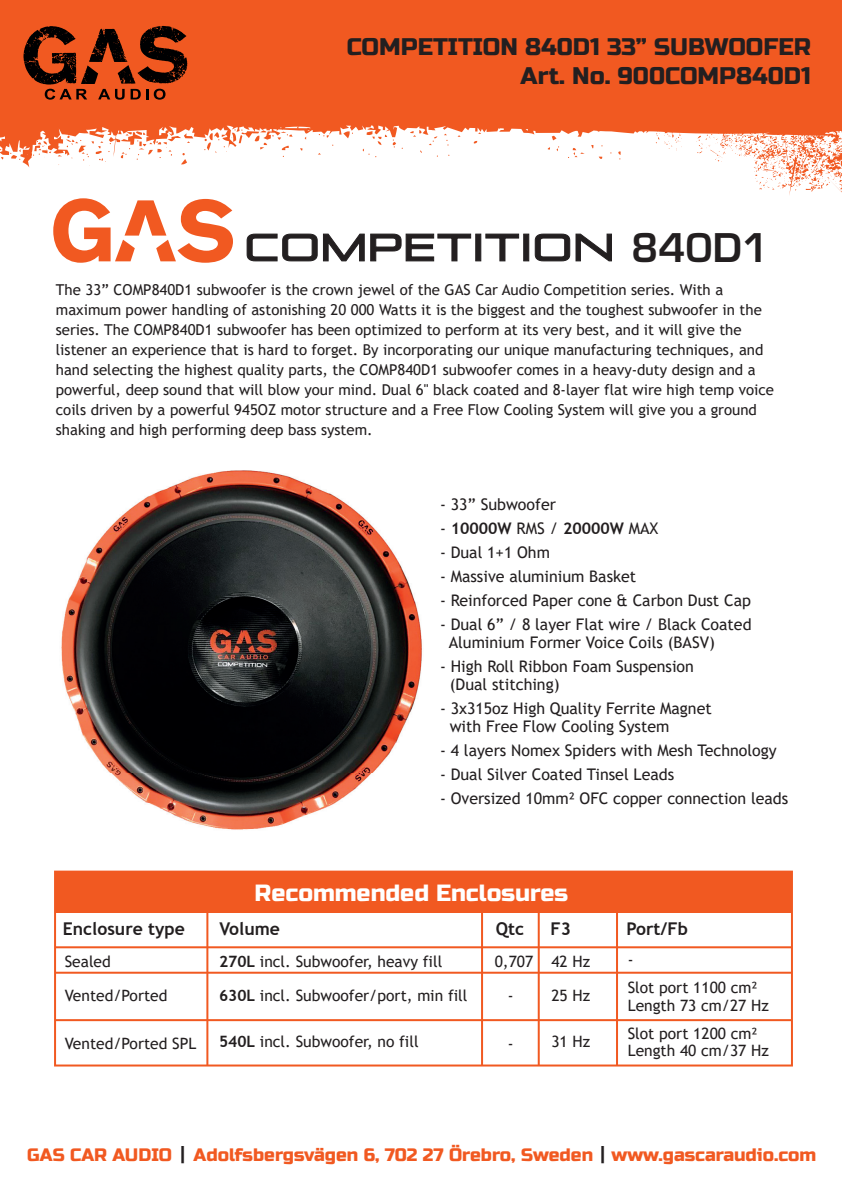
<style>
.page{position:relative;width:842px;height:1191px;background:#fff}
.page>*{position:absolute;margin:0;border:0;box-sizing:border-box;transform-origin:0 0}
.t1{font:600 38.6px "Eurostile LT Std";color:#231f20}
.t2{font:24px/28.8px "Russo One";color:#231f20;text-align:right}
.t3{font:23.4px "Russo One";color:#fff}
.t4{font:18px "Russo One";color:#f15921}
.t5{font:700 17.6px "Trebuchet MS";color:#231f20}
.t6{font:16px/18px "Trebuchet MS";color:#231f20}
.t7{font:700 16px "Trebuchet MS";color:#231f20}
.t8{font:15.6px/34px "Trebuchet MS";color:#231f20}
.t9{font:15px/20px "Trebuchet MS";color:#231f20}
.s1{font-weight:400}
.s2{font-weight:700}
.s3{font-family:"Arial";font-weight:700;font-size:24px;color:#231f20}
</style>
<div class="page">
<hr style="left:206px;top:896px;width:2px;height:169px;background:#f15921">
<hr style="left:481px;top:896px;width:2px;height:169px;background:#f15921">
<hr style="left:538px;top:896px;width:2px;height:169px;background:#f15921">
<img style="left:61px;top:470px;width:361px;height:360px">
<svg style="left:0;top:0;width:842px;height:195px;fill:#f15921"></svg>
<svg style="left:53px;top:198px;width:180px;height:65px"></svg>
<svg style="left:23px;top:26px;width:164px;height:74px;background:#923614"></svg>
<div style="left:55px;top:871px;width:737px;height:42px;background:#f15921"></div>
<hr style="left:55px;top:946px;width:737px;height:2px;background:#f15921">
<hr style="left:55px;top:971px;width:737px;height:2px;background:#f15921">
<hr style="left:55px;top:1019px;width:737px;height:2px;background:#f15921">
<hr style="left:616px;top:896px;width:2px;height:169px;background:#f15921">
<div style="left:54px;top:870px;width:739px;height:196px;border:2px solid #f15921"></div>
<svg style="left:246px;top:233px;width:226px;height:29px"></svg>
<svg style="left:475px;top:234px;width:6px;height:27px"></svg>
<svg style="left:485px;top:233px;width:35px;height:29px"></svg>
<svg style="left:523px;top:234px;width:6px;height:27px"></svg>
<svg style="left:534px;top:233px;width:78px;height:29px"></svg>
<h2 class="t2" style="left:347px;top:33px;width:466px">COMPETITION 840D1 33” SUBWOOFER<br>Art. No. 900COMP840D1</h2>
<h1 class="t1" style="left:631px;top:224px;width:139px">840D1</h1>
<p class="t9" style="left:56px;top:279px;width:720px">The 33” COMP840D1 subwoofer is the crown jewel of the GAS Car Audio Competition series. With a maximum power handling of astonishing 20 000 Watts it is the biggest and the toughest subwoofer in the series. The COMP840D1 subwoofer has been optimized to perform at its very best, and it will give the listener an experience that is hard to forget. By incorporating our unique manufacturing techniques, and hand selecting the highest quality parts, the COMP840D1 subwoofer comes in a heavy-duty design and a powerful, deep sound that will blow your mind. Dual 6" black coated and 8-layer flat wire high temp voice coils driven by a powerful 945OZ motor structure and a Free Flow Cooling System will give you a ground shaking and high performing deep bass system.</p>
<p class="t6" style="left:440px;top:495px;width:117px">- 33” Subwoofer</p>
<p class="t7" style="left:440px;top:518px;width:220px"><span class="s1">-</span> 10000W <span class="s1">RMS /</span> 20000W <span class="s1">MAX</span></p>
<p class="t6" style="left:440px;top:543px;width:111px">- Dual 1+1 Ohm</p>
<p class="t6" style="left:440px;top:567px;width:198px">- Massive aluminium Basket</p>
<p class="t6" style="left:440px;top:591px;width:312px">- Reinforced Paper cone &amp; Carbon Dust Cap</p>
<p class="t6" style="left:449px;top:615px;width:304px;text-indent:-9px">- Dual 6” / 8 layer Flat wire / Black Coated<br>Aluminium Former Voice Coils (BASV)</p>
<p class="t6" style="left:450px;top:657px;width:246px;text-indent:-10px">- High Roll Ribbon Foam Suspension (Dual stitching)</p>
<p class="t6" style="left:450px;top:699px;width:264px;text-indent:-10px">- 3x315oz High Quality Ferrite Magnet with Free Flow Cooling System</p>
<p class="t6" style="left:440px;top:741px;width:338px">- 4 layers Nomex Spiders with Mesh Technology</p>
<p class="t6" style="left:440px;top:765px;width:236px">- Dual Silver Coated Tinsel Leads</p>
<p class="t6" style="left:440px;top:789px;width:350px">- Oversized 10mm2 OFC copper connection leads</p>
<h3 class="t3" style="left:255px;top:879px;width:315px">Recommended Enclosures</h3>
<p class="t5" style="left:63px;top:918px;width:124px">Enclosure type</p>
<p class="t5" style="left:219px;top:918px;width:62px">Volume</p>
<p class="t5" style="left:496px;top:918px;width:30px">Qtc</p>
<p class="t5" style="left:551px;top:918px;width:22px">F3</p>
<p class="t5" style="left:627px;top:918px;width:63px">Port/Fb</p>
<p class="t8" style="left:65px;top:944px;width:104px">Sealed<br>Vented/Ported</p>
<p class="t8" style="left:65px;top:1025px;width:133px">Vented/Ported SPL</p>
<p class="t8" style="left:219px;top:944px;width:250px"><span class="s2">270L</span> incl. Subwoofer, heavy fill<br><span class="s2">630L</span> incl. Subwoofer/port, min fill</p>
<p class="t8" style="left:219px;top:1024px;width:201px"><span class="s2">540L</span> incl. Subwoofer, no fill</p>
<p class="t8" style="left:495px;top:944px;width:40px;text-align:center">0,707 -</p>
<p class="t8" style="left:508px;top:1026px;width:7px">-</p>
<p class="t8" style="left:551px;top:944px;width:40px">42 Hz<br>25 Hz</p>
<p class="t8" style="left:551px;top:1024px;width:40px">31 Hz</p>
<p class="t8" style="left:628px;top:945px;width:131px;line-height:28px">-<br>Slot port 1100 cm2</p>
<p class="t8" style="left:628px;top:991px;width:143px;line-height:28px">Length 73 cm/27 Hz<br>Slot port 1200 cm2</p>
<p class="t8" style="left:628px;top:1033px;width:143px">Length 40 cm/37 Hz</p>
<p class="t4" style="left:27px;top:1144px;width:790px">GAS CAR AUDIO <span class="s3">׀</span> Adolfsbergsvägen 6, 702 27 Örebro, Sweden <span class="s3">׀</span> www.gascaraudio.com</p>
</div>
